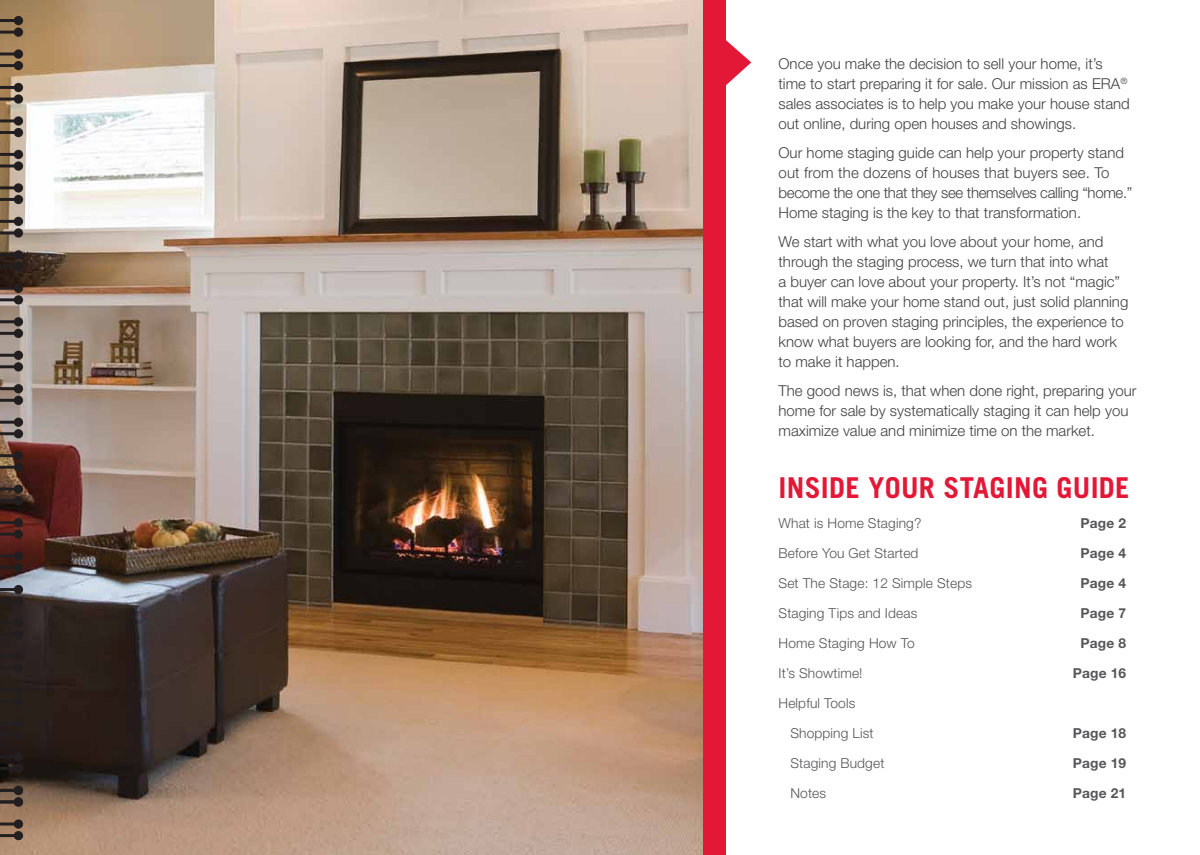
<style>
.page{position:relative;width:1200px;height:855px;background:#fff}
.page>*{position:absolute;margin:0;border:0;box-sizing:border-box;transform-origin:0 0}
.t1{font:700 28.75px "Trade Gothic";letter-spacing:.01em;color:#e31837}
.t2{font:300 15px/20px "Helvetica Neue LT Std";color:#414042}
.t3{font:300 13.75px/30px "Helvetica Neue LT Std";letter-spacing:.01em;color:#565659}
.t4{font:700 13.75px "Helvetica Neue LT Std";letter-spacing:.01em;color:#565659}
</style>
<div class="page">
<img style="left:0;top:0;width:703px;height:855px">
<div style="left:703px;top:0;width:22px;height:855px;background:#e31837"></div>
<svg style="left:725px;top:30px;width:26px;height:66px"></svg>
<div style="left:14px;top:116px;width:9px;height:10px;background:#231f20;border-radius:50%"></div>
<hr style="left:0;top:119px;width:20px;height:3px;background:#231f20">
<div style="left:14px;top:128px;width:9px;height:9px;background:#231f20;border-radius:50%"></div>
<hr style="left:0;top:131px;width:20px;height:3px;background:#231f20">
<div style="left:14px;top:83px;width:9px;height:9px;background:#231f20;border-radius:50%"></div>
<hr style="left:0;top:86px;width:20px;height:3px;background:#231f20">
<div style="left:14px;top:94px;width:9px;height:10px;background:#231f20;border-radius:50%"></div>
<hr style="left:0;top:98px;width:20px;height:3px;background:#231f20">
<div style="left:14px;top:49px;width:9px;height:10px;background:#231f20;border-radius:50%"></div>
<hr style="left:0;top:53px;width:20px;height:2px;background:#231f20">
<div style="left:14px;top:61px;width:9px;height:9px;background:#231f20;border-radius:50%"></div>
<hr style="left:0;top:64px;width:20px;height:3px;background:#231f20">
<div style="left:14px;top:16px;width:9px;height:9px;background:#231f20;border-radius:50%"></div>
<hr style="left:0;top:19px;width:20px;height:3px;background:#231f20">
<div style="left:14px;top:28px;width:9px;height:9px;background:#231f20;border-radius:50%"></div>
<hr style="left:0;top:31px;width:20px;height:3px;background:#231f20">
<div style="left:14px;top:250px;width:9px;height:10px;background:#231f20;border-radius:50%"></div>
<hr style="left:0;top:253px;width:20px;height:3px;background:#231f20">
<div style="left:14px;top:262px;width:9px;height:9px;background:#231f20;border-radius:50%"></div>
<hr style="left:0;top:265px;width:20px;height:3px;background:#231f20">
<div style="left:14px;top:217px;width:9px;height:9px;background:#231f20;border-radius:50%"></div>
<hr style="left:0;top:220px;width:20px;height:3px;background:#231f20">
<div style="left:14px;top:228px;width:9px;height:10px;background:#231f20;border-radius:50%"></div>
<hr style="left:0;top:231px;width:20px;height:3px;background:#231f20">
<div style="left:14px;top:183px;width:9px;height:10px;background:#231f20;border-radius:50%"></div>
<hr style="left:0;top:186px;width:20px;height:3px;background:#231f20">
<div style="left:14px;top:195px;width:9px;height:9px;background:#231f20;border-radius:50%"></div>
<hr style="left:0;top:198px;width:20px;height:3px;background:#231f20">
<div style="left:14px;top:150px;width:9px;height:9px;background:#231f20;border-radius:50%"></div>
<hr style="left:0;top:153px;width:20px;height:3px;background:#231f20">
<div style="left:14px;top:161px;width:9px;height:10px;background:#231f20;border-radius:50%"></div>
<hr style="left:0;top:164px;width:20px;height:3px;background:#231f20">
<div style="left:14px;top:384px;width:9px;height:9px;background:#231f20;border-radius:50%"></div>
<hr style="left:0;top:387px;width:20px;height:3px;background:#231f20">
<div style="left:14px;top:396px;width:9px;height:9px;background:#231f20;border-radius:50%"></div>
<hr style="left:0;top:399px;width:20px;height:3px;background:#231f20">
<div style="left:14px;top:351px;width:9px;height:9px;background:#231f20;border-radius:50%"></div>
<hr style="left:0;top:354px;width:20px;height:3px;background:#231f20">
<div style="left:14px;top:362px;width:9px;height:9px;background:#231f20;border-radius:50%"></div>
<hr style="left:0;top:365px;width:20px;height:3px;background:#231f20">
<div style="left:14px;top:317px;width:9px;height:9px;background:#231f20;border-radius:50%"></div>
<hr style="left:0;top:320px;width:20px;height:3px;background:#231f20">
<div style="left:14px;top:329px;width:9px;height:9px;background:#231f20;border-radius:50%"></div>
<hr style="left:0;top:332px;width:20px;height:3px;background:#231f20">
<div style="left:14px;top:284px;width:9px;height:9px;background:#231f20;border-radius:50%"></div>
<hr style="left:0;top:287px;width:20px;height:3px;background:#231f20">
<div style="left:14px;top:295px;width:9px;height:10px;background:#231f20;border-radius:50%"></div>
<hr style="left:0;top:298px;width:20px;height:3px;background:#231f20">
<div style="left:14px;top:518px;width:9px;height:9px;background:#231f20;border-radius:50%"></div>
<hr style="left:0;top:521px;width:20px;height:3px;background:#231f20">
<div style="left:14px;top:530px;width:9px;height:9px;background:#231f20;border-radius:50%"></div>
<hr style="left:0;top:533px;width:20px;height:3px;background:#231f20">
<div style="left:14px;top:485px;width:9px;height:9px;background:#231f20;border-radius:50%"></div>
<hr style="left:0;top:488px;width:20px;height:3px;background:#231f20">
<div style="left:14px;top:496px;width:9px;height:9px;background:#231f20;border-radius:50%"></div>
<hr style="left:0;top:499px;width:20px;height:3px;background:#231f20">
<div style="left:14px;top:451px;width:9px;height:9px;background:#231f20;border-radius:50%"></div>
<hr style="left:0;top:454px;width:20px;height:3px;background:#231f20">
<div style="left:14px;top:463px;width:9px;height:9px;background:#231f20;border-radius:50%"></div>
<hr style="left:0;top:466px;width:20px;height:3px;background:#231f20">
<div style="left:14px;top:418px;width:9px;height:9px;background:#231f20;border-radius:50%"></div>
<hr style="left:0;top:421px;width:20px;height:3px;background:#231f20">
<div style="left:14px;top:429px;width:9px;height:9px;background:#231f20;border-radius:50%"></div>
<hr style="left:0;top:432px;width:20px;height:3px;background:#231f20">
<div style="left:14px;top:652px;width:9px;height:9px;background:#231f20;border-radius:50%"></div>
<hr style="left:0;top:655px;width:20px;height:3px;background:#231f20">
<div style="left:14px;top:663px;width:9px;height:10px;background:#231f20;border-radius:50%"></div>
<hr style="left:0;top:667px;width:20px;height:3px;background:#231f20">
<div style="left:14px;top:618px;width:9px;height:10px;background:#231f20;border-radius:50%"></div>
<hr style="left:0;top:622px;width:20px;height:2px;background:#231f20">
<div style="left:14px;top:630px;width:9px;height:9px;background:#231f20;border-radius:50%"></div>
<hr style="left:0;top:633px;width:20px;height:3px;background:#231f20">
<div style="left:14px;top:585px;width:9px;height:9px;background:#231f20;border-radius:50%"></div>
<hr style="left:0;top:588px;width:20px;height:3px;background:#231f20">
<div style="left:14px;top:597px;width:9px;height:9px;background:#231f20;border-radius:50%"></div>
<hr style="left:0;top:600px;width:20px;height:3px;background:#231f20">
<div style="left:14px;top:551px;width:9px;height:10px;background:#231f20;border-radius:50%"></div>
<hr style="left:0;top:555px;width:20px;height:3px;background:#231f20">
<div style="left:14px;top:563px;width:9px;height:9px;background:#231f20;border-radius:50%"></div>
<hr style="left:0;top:566px;width:20px;height:3px;background:#231f20">
<div style="left:14px;top:752px;width:9px;height:10px;background:#231f20;border-radius:50%"></div>
<hr style="left:0;top:755px;width:20px;height:3px;background:#231f20">
<div style="left:14px;top:764px;width:9px;height:9px;background:#231f20;border-radius:50%"></div>
<hr style="left:0;top:767px;width:20px;height:3px;background:#231f20">
<div style="left:14px;top:719px;width:9px;height:9px;background:#231f20;border-radius:50%"></div>
<hr style="left:0;top:722px;width:20px;height:3px;background:#231f20">
<div style="left:14px;top:730px;width:9px;height:10px;background:#231f20;border-radius:50%"></div>
<hr style="left:0;top:734px;width:20px;height:2px;background:#231f20">
<div style="left:14px;top:685px;width:9px;height:10px;background:#231f20;border-radius:50%"></div>
<hr style="left:0;top:688px;width:20px;height:3px;background:#231f20">
<div style="left:14px;top:697px;width:9px;height:9px;background:#231f20;border-radius:50%"></div>
<hr style="left:0;top:700px;width:20px;height:3px;background:#231f20">
<div style="left:14px;top:786px;width:9px;height:9px;background:#231f20;border-radius:50%"></div>
<hr style="left:0;top:789px;width:20px;height:3px;background:#231f20">
<div style="left:14px;top:797px;width:9px;height:10px;background:#231f20;border-radius:50%"></div>
<hr style="left:0;top:800px;width:20px;height:3px;background:#231f20">
<div style="left:14px;top:819px;width:9px;height:10px;background:#231f20;border-radius:50%"></div>
<hr style="left:0;top:823px;width:20px;height:3px;background:#231f20">
<div style="left:14px;top:831px;width:9px;height:9px;background:#231f20;border-radius:50%"></div>
<hr style="left:0;top:834px;width:20px;height:3px;background:#231f20">
<p class="t2" style="left:778px;top:54px;width:353px">Once you make the decision to sell your home, it’s time to start preparing it for sale. Our mission as ERA<sup>® </sup>sales associates is to help you make your house stand out online, during open houses and showings.</p>
<p class="t2" style="left:778px;top:143px;width:355px">Our home staging guide can help your property stand out from the dozens of houses that buyers see. To become the one that they see themselves calling “home.” Home staging is the key to that transformation.</p>
<p class="t2" style="left:778px;top:232px;width:351px">We start with what you love about your home, and through the staging process, we turn that into what<br>a buyer can love about your property. It’s not “magic” that will make your home stand out, just solid planning based on proven staging principles, the experience to know what buyers are looking for, and the hard work to make it happen.</p>
<p class="t2" style="left:778px;top:380px;width:359px">The good news is, that when done right, preparing your home for sale by systematically staging it can help you maximize value and minimize time on the market.</p>
<h1 class="t1" style="left:778px;top:470px;width:353px">INSIDE YOUR STAGING GUIDE</h1>
<p class="t3" style="left:778px;top:507px;width:144px">What is Home Staging?</p>
<p class="t4" style="left:1080px;top:514px;width:47px">Page 2</p>
<p class="t3" style="left:778px;top:537px;width:141px">Before You Get Started</p>
<p class="t4" style="left:1080px;top:544px;width:47px">Page 4</p>
<p class="t3" style="left:778px;top:567px;width:195px">Set The Stage: 12 Simple Steps</p>
<p class="t4" style="left:1080px;top:574px;width:47px">Page 4</p>
<p class="t3" style="left:778px;top:597px;width:140px">Staging Tips and Ideas</p>
<p class="t4" style="left:1080px;top:604px;width:47px">Page 7</p>
<p class="t3" style="left:778px;top:627px;width:138px">Home Staging How To</p>
<p class="t4" style="left:1080px;top:634px;width:47px">Page 8</p>
<p class="t3" style="left:778px;top:657px;width:86px">It’s Showtime!</p>
<p class="t4" style="left:1073px;top:664px;width:55px">Page 16</p>
<p class="t3" style="left:790px;top:687px;width:85px;text-indent:-12px">Helpful Tools<br>Shopping List</p>
<p class="t4" style="left:1073px;top:724px;width:55px">Page 18</p>
<p class="t3" style="left:790px;top:747px;width:95px">Staging Budget</p>
<p class="t4" style="left:1073px;top:754px;width:55px">Page 19</p>
<p class="t3" style="left:790px;top:777px;width:37px">Notes</p>
<p class="t4" style="left:1073px;top:784px;width:55px">Page 21</p>
</div>
